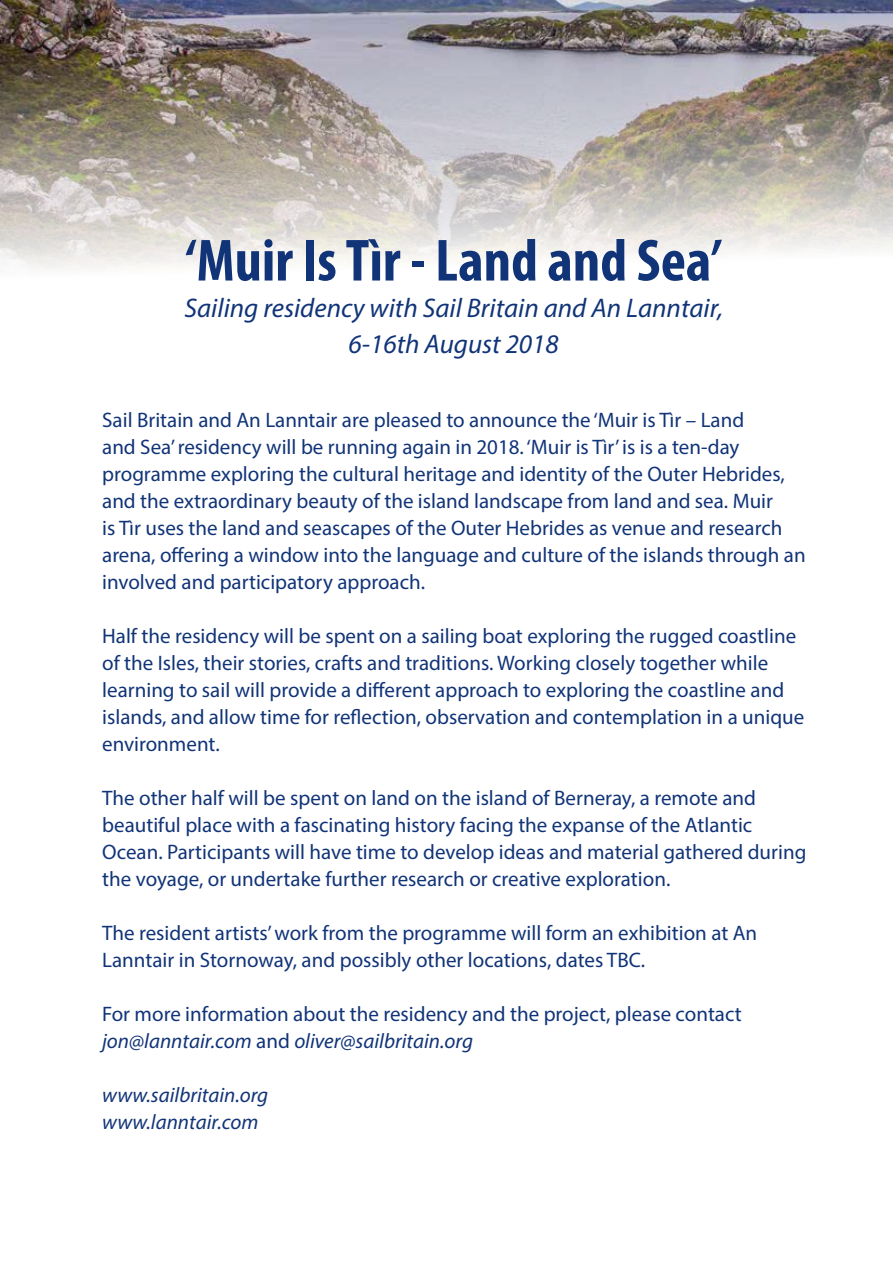
<style>
.page{position:relative;width:893px;height:1263px;background:#fff}
.page>*{position:absolute;margin:0;border:0;box-sizing:border-box;transform-origin:0 0}
.t1{font:700 condensed 60px "Myriad Pro";color:#113478}
.t2{font:italic 27px/36px "Myriad Pro";color:#113478;text-align:center}
.t3{font:21px/27px "Myriad Pro";color:#113478}
.t4{font:italic 21px/27px "Myriad Pro";color:#113478}
.s1{font-style:italic}
</style>
<div class="page">
<img style="left:0;top:0;width:893px;height:269px">
<h1 class="t1" style="left:185px;top:223px;width:539px">‘Muir Is Tìr - Land and Sea’</h1>
<p class="t2" style="left:184px;top:289px;width:540px">Sailing residency with Sail Britain and An Lanntair,<br>6-16th August 2018</p>
<p class="t3" style="left:102px;top:406px;width:705px">Sail Britain and An Lanntair are pleased to announce the ‘Muir is Tìr – Land<br>and Sea’ residency will be running again in 2018. ‘Muir is Tìr’ is is a ten-day programme exploring the cultural heritage and identity of the Outer Hebrides, and the extraordinary beauty of the island landscape from land and sea. Muir<br>is Tìr uses the land and seascapes of the Outer Hebrides as venue and research arena, offering a window into the language and culture of the islands through an involved and participatory approach.</p>
<p class="t3" style="left:102px;top:622px;width:704px">Half the residency will be spent on a sailing boat exploring the rugged coastline of the Isles, their stories, crafts and traditions. Working closely together while learning to sail will provide a different approach to exploring the coastline and islands, and allow time for reflection, observation and contemplation in a unique environment.</p>
<p class="t3" style="left:102px;top:784px;width:706px">The other half will be spent on land on the island of Berneray, a remote and beautiful place with a fascinating history facing the expanse of the Atlantic Ocean. Participants will have time to develop ideas and material gathered during the voyage, or undertake further research or creative exploration.</p>
<p class="t3" style="left:102px;top:919px;width:657px">The resident artists’ work from the programme will form an exhibition at An<br>Lanntair in Stornoway, and possibly other locations, dates TBC.</p>
<p class="t3" style="left:102px;top:1000px;width:641px">For more information about the residency and the project, please contact <span class="s1">jon@lanntair.com</span> and <span class="s1">oliver@sailbritain.org</span></p>
<p class="t4" style="left:102px;top:1081px;width:168px">www.sailbritain.org www.lanntair.com</p>
</div>
